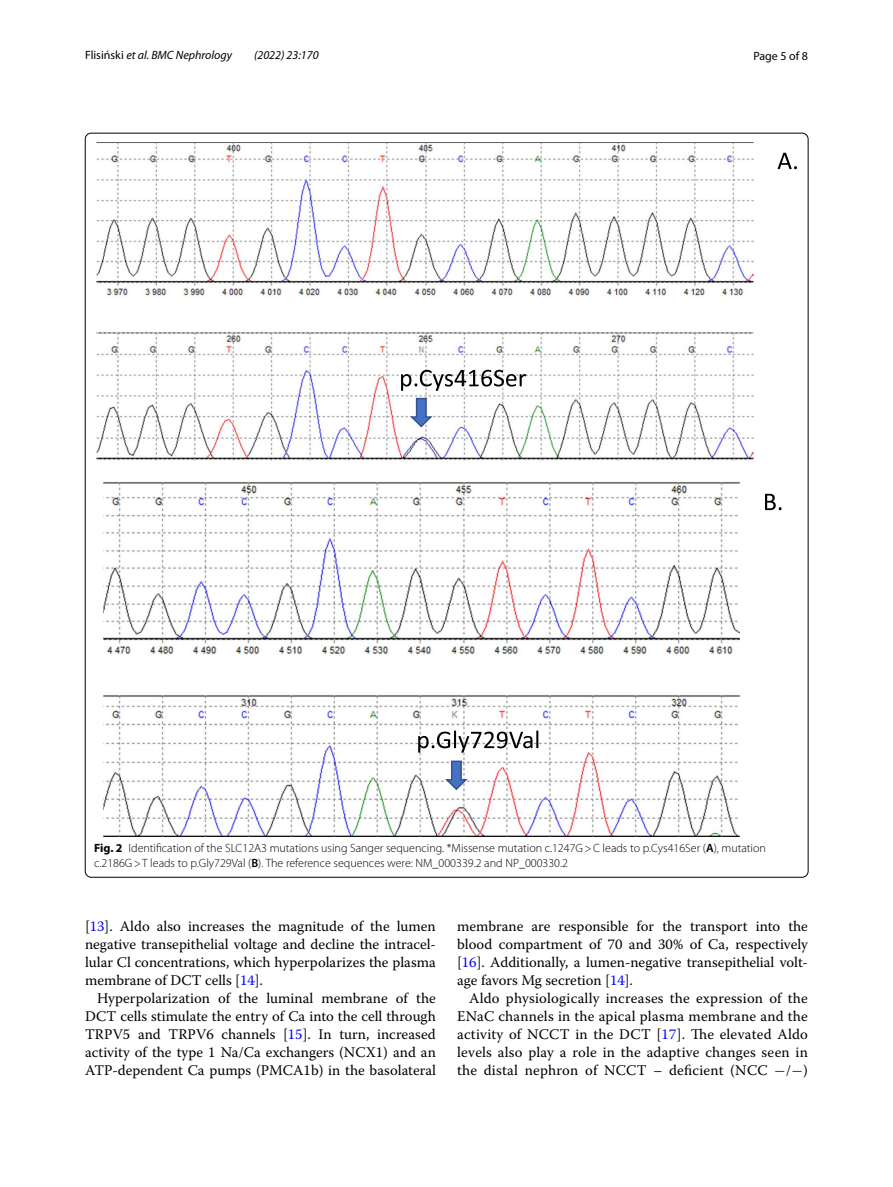
<style>
.page{position:relative;width:893px;height:1187px;background:#fff}
.page>*{position:absolute;margin:0;border:0;box-sizing:border-box;transform-origin:0 0}
.t1{font:14.7px/18px "Warnock Pro";color:#000;text-align:justify}
.t2{font:300 12px/15px "Myriad Pro";color:#000}
.t3{font:italic 12px "Myriad Pro";color:#000}
.t4{font:12px "Myriad Pro";color:#000}
.s1{font-style:normal}
.s2{font-weight:700}
.s3{font-weight:600}
.s4{color:#00f}
.s5{font-family:"MTSY"}
</style>
<div class="page">
<img style="left:96px;top:142px;width:657px;height:694px">
<svg style="left:410px;top:398px;width:22px;height:29px"></svg>
<svg style="left:778px;top:153px;width:19px;height:16px"></svg>
<svg style="left:765px;top:494px;width:16px;height:16px"></svg>
<svg style="left:401px;top:370px;width:125px;height:21px"></svg>
<svg style="left:445px;top:760px;width:23px;height:30px"></svg>
<svg style="left:418px;top:730px;width:120px;height:22px"></svg>
<p class="t3" style="left:85px;top:48px;width:149px"><span class="s1">Flisiński</span> et al. BMC Nephrology</p>
<p class="t3" style="left:254px;top:48px;width:66px">(2022) 23:170</p>
<p class="t4" style="left:753px;top:48px;width:56px">Page 5 of 8</p>
<p class="t2" style="left:94px;top:840px;width:673px"><span class="s2">Fig. 2</span> Identification of the SLC12A3 mutations using Sanger sequencing. *Missense mutation c.1247G&gt;C leads to p.Cys416Ser (<span class="s3">A</span>), mutation c.2186G&gt;T leads to p.Gly729Val (<span class="s3">B</span>). The reference sequences were: NM_000339.2 and NP_000330.2</p>
<p class="t1" style="left:85px;top:916px;width:352px">[<span class="s4">13</span>]. Aldo also increases the magnitude of the lumen negative transepithelial voltage and decline the intracel&shy;lular Cl concentrations, which hyperpolarizes the plasma membrane of DCT cells [<span class="s4">14</span>].</p>
<p class="t1" style="left:85px;top:988px;width:352px;text-indent:12px">Hyperpolarization of the luminal membrane of the DCT cells stimulate the entry of Ca into the cell through TRPV5 and TRPV6 channels [<span class="s4">15</span>]. In turn, increased activity of the type 1 Na/Ca exchangers (NCX1) and an ATP-dependent Ca pumps (PMCA1b) in the basolateral</p>
<p class="t1" style="left:457px;top:916px;width:352px">membrane are responsible for the transport into the blood compartment of 70 and 30% of Ca, respectively [<span class="s4">16</span>]. Additionally, a lumen-negative transepithelial volt&shy;age favors Mg secretion [<span class="s4">14</span>].</p>
<p class="t1" style="left:457px;top:988px;width:352px;text-indent:12px">Aldo physiologically increases the expression of the ENaC channels in the apical plasma membrane and the activity of NCCT in the DCT [<span class="s4">17</span>]. The elevated Aldo levels also play a role in the adaptive changes seen in the distal nephron of NCCT – deficient (NCC <span class="s5">−</span>/<span class="s5">−</span>)</p>
</div>
